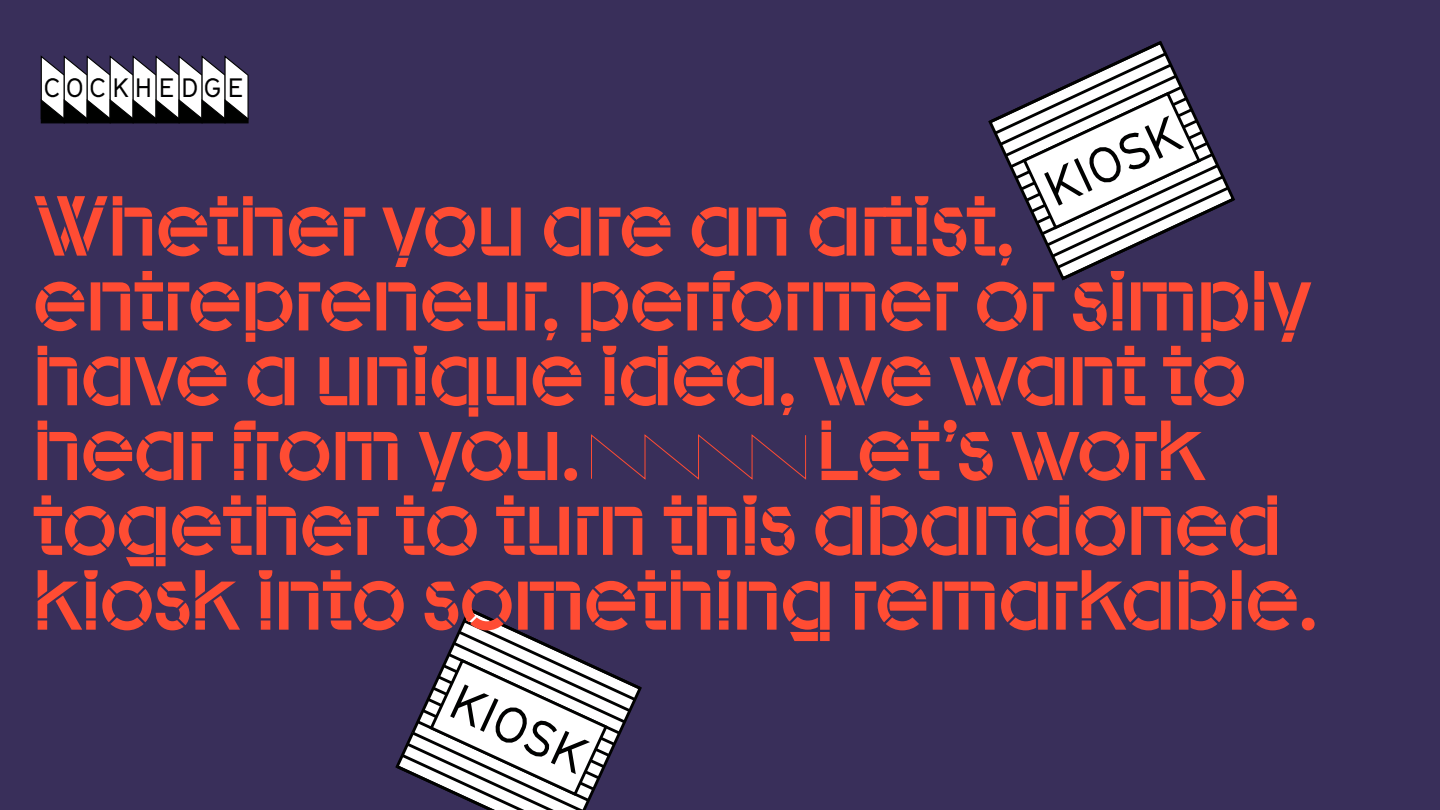
<style>
.page{position:relative;width:1440px;height:810px;background:#392f5a}
.page>*{position:absolute;margin:0;border:0;box-sizing:border-box;transform-origin:0 0}
.t1{font:73.43px/74.8px "Clerk Stencil";color:#ff4c33}
.t2{font:49.43px "GT Cinetype";color:#000100}
.t3{font:26.17px "GT Cinetype Trial Mono";letter-spacing:.235em;color:#000100}
</style>
<div class="page">
<svg style="left:40px;top:55px;width:209px;height:69px;background:#99989e"></svg>
<svg style="left:395px;top:608px;width:247px;height:202px"></svg>
<svg style="left:988px;top:41px;width:247px;height:240px"></svg>
<svg style="left:591px;top:434px;width:215px;height:46px"></svg>
<p class="t3" style="left:43px;top:77px;width:202px">COCKHEDGE</p>
<p class="t2" style="left:1035px;top:165px;width:145px;rotate:-25deg">KIOSK</p>
<p class="t1" style="left:33px;top:185px;width:1279px">Whether you are an artist, entrepreneur, performer or simply have a unique idea, we want to hear from you.</p>
<p class="t1" style="left:33px;top:409px;width:1286px;text-indent:783px">Let’s work together to turn this abandoned kiosk into something remarkable.</p>
<p class="t2" style="left:466px;top:671px;width:145px;rotate:25deg">KIOSK</p>
</div>
